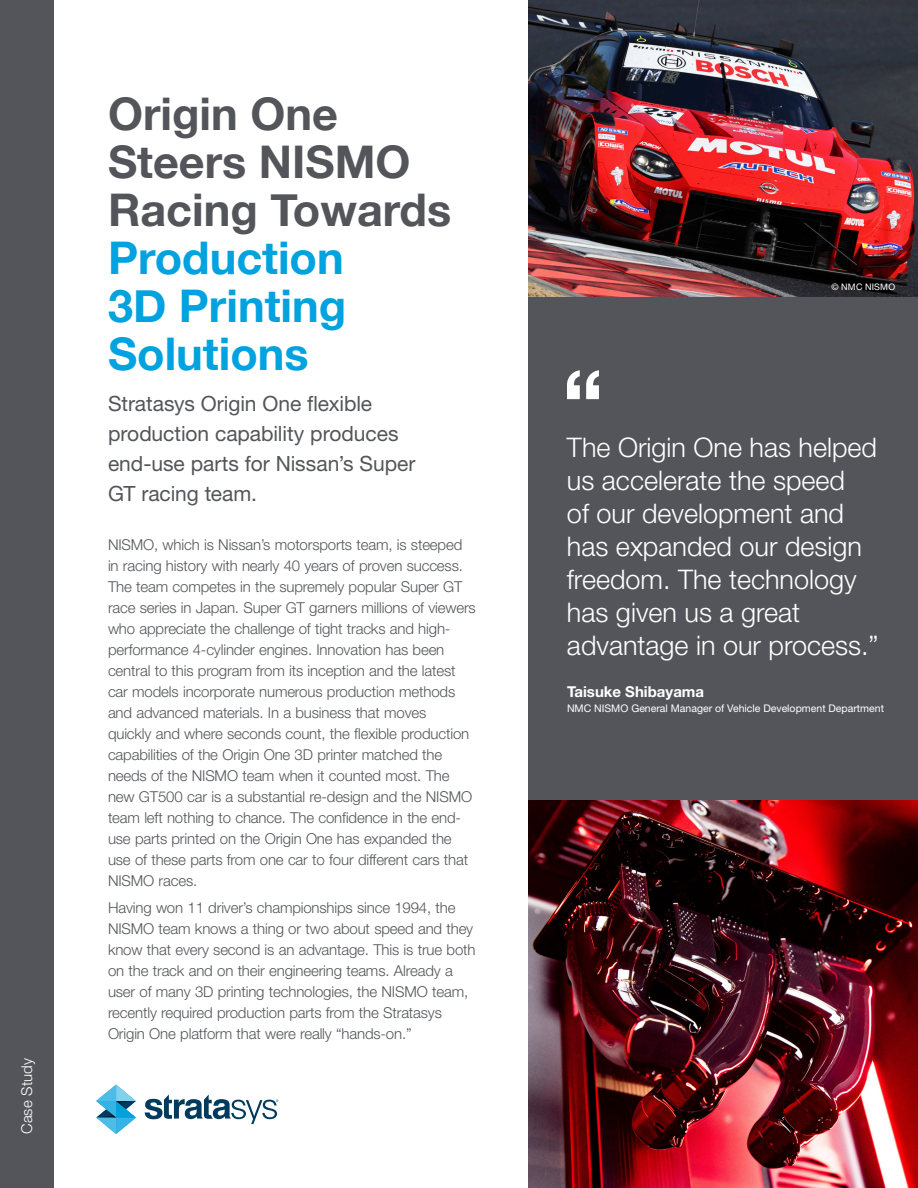
<style>
.page{position:relative;width:918px;height:1188px;background:#fff}
.page>*{position:absolute;margin:0;border:0;box-sizing:border-box;transform-origin:0 0}
.t1{font:700 45px/48px "Helvetica Neue";color:#54555a}
.t2{font:700 45px/48px "Helvetica Neue";color:#00a2df;text-align:justify}
.t3{font:300 27px/33px "Helvetica Neue LT Std";color:#fff}
.t4{font:21px/30px "Helvetica Neue LT Std";letter-spacing:-.005em;color:#54555a}
.t5{font:300 15px/21px "Helvetica Neue LT Std";letter-spacing:-.01em;color:#54555a}
.t6{font:700 15px "Helvetica Neue LT Std";color:#fff}
.t7{font:300 15px "Helvetica Neue LT Std";letter-spacing:.005em;color:#fff}
.t8{font:10.5px "Helvetica Neue LT Std";color:#fff}
.t9{font:9px "Helvetica Neue LT Std";letter-spacing:.02em;color:#fff}
</style>
<div class="page">
<div style="left:0;top:0;width:54px;height:1188px;background:#54555a"></div>
<div style="left:528px;top:294px;width:390px;height:508px;background:#54555a"></div>
<svg style="left:567px;top:370px;width:32px;height:29px"></svg>
<img style="left:528px;top:0;width:390px;height:297px">
<svg style="left:96px;top:1085px;width:40px;height:49px"></svg>
<svg style="left:145px;top:1094px;width:133px;height:30px"></svg>
<img style="left:528px;top:800px;width:390px;height:388px">
<p class="t7" style="left:18px;top:1134px;width:77px;rotate:-90deg">Case Study</p>
<h1 class="t1" style="left:108px;top:91px;width:345px">Origin One<br>Steers NISMO<br>Racing Towards</h1>
<h1 class="t2" style="left:108px;top:235px;width:240px">Production 3D Printing Solutions</h1>
<h3 class="t4" style="left:108px;top:388px;width:309px">Stratasys Origin One flexible production capability produces end-use parts for Nissan’s Super<br>GT racing team.</h3>
<p class="t5" style="left:108px;top:533px;width:369px">NISMO, which is Nissan’s motorsports team, is steeped in racing history with nearly 40 years of proven success.<br>The team competes in the supremely popular Super GT race series in Japan. Super GT garners millions of viewers who appreciate the challenge of tight tracks and high&shy;performance 4-cylinder engines. Innovation has been central to this program from its inception and the latest car models incorporate numerous production methods and advanced materials. In a business that moves<br>quickly and where seconds count, the flexible production capabilities of the Origin One 3D printer matched the needs of the NISMO team when it counted most. The new GT500 car is a substantial re-design and the NISMO team left nothing to chance. The confidence in the end&shy;use parts printed on the Origin One has expanded the use of these parts from one car to four different cars that NISMO races.</p>
<p class="t5" style="left:108px;top:897px;width:369px">Having won 11 driver’s championships since 1994, the NISMO team knows a thing or two about speed and they know that every second is an advantage. This is true both on the track and on their engineering teams. Already a user of many 3D printing technologies, the NISMO team, recently required production parts from the Stratasys Origin One platform that were really “hands-on.”</p>
<p class="t9" style="left:832px;top:281px;width:65px">© NMC NISMO</p>
<h2 class="t3" style="left:567px;top:431px;width:313px">The Origin One has helped us accelerate the speed<br>of our development and has expanded our design freedom. The technology has given us a great advantage in our process.”</h2>
<p class="t6" style="left:567px;top:682px;width:139px">Taisuke Shibayama</p>
<p class="t8" style="left:567px;top:702px;width:319px">NMC NISMO General Manager of Vehicle Development Department</p>
</div>
